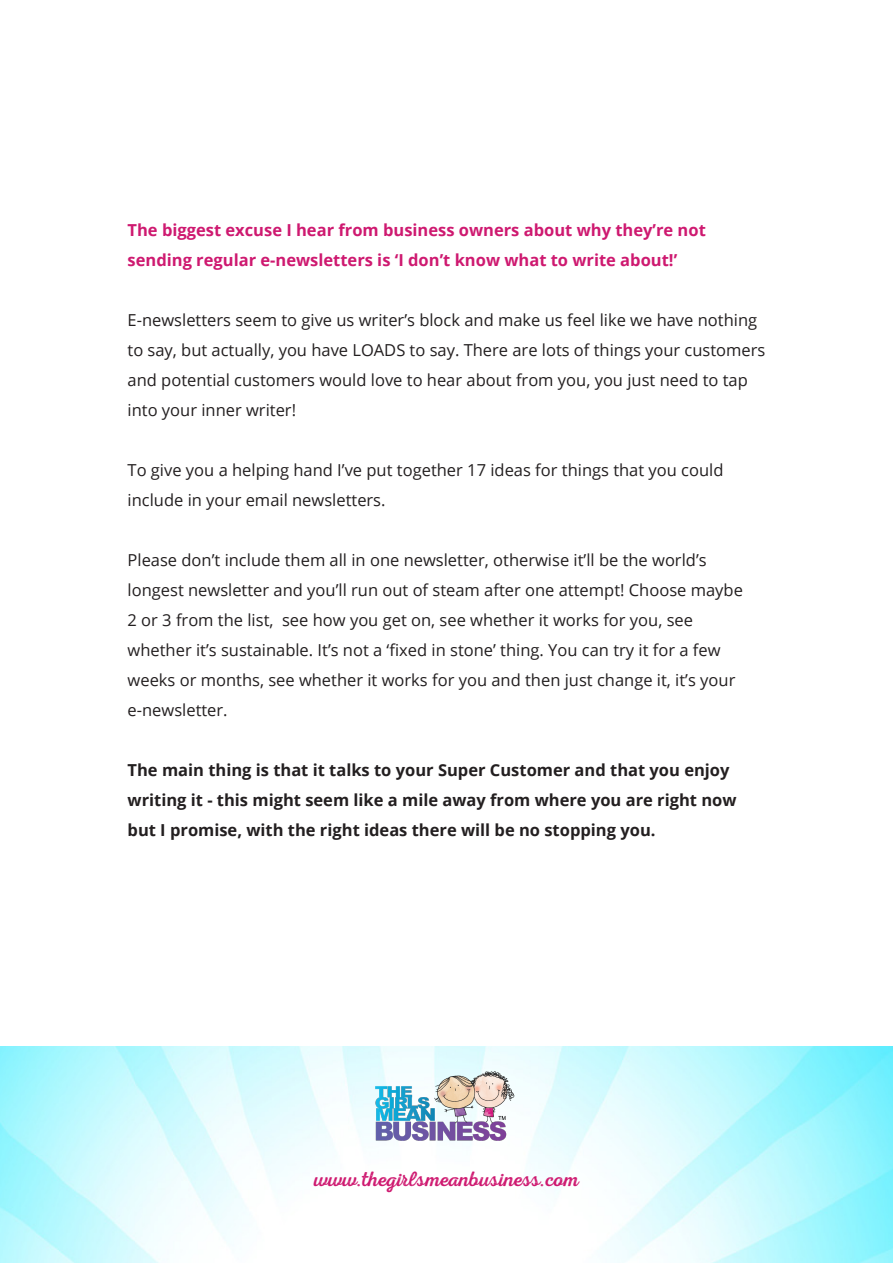
<style>
.page{position:relative;width:893px;height:1263px;background:#fff}
.page>*{position:absolute;margin:0;border:0;box-sizing:border-box;transform-origin:0 0}
.t1{font:21px "Nexa Rust Script R 01";color:#ce1970}
.t2{font:16.5px/30px "Open Sans";color:#231f20}
.t3{font:700 16.5px/30px "Open Sans";color:#231f20}
.t4{font:700 16.5px/30px "Open Sans";color:#ce1970}
</style>
<div class="page">
<img style="left:0;top:1046px;width:893px;height:217px">
<img style="left:375px;top:1067px;width:143px;height:74px">
<p class="t4" style="left:128px;top:214px;width:580px">The biggest excuse I hear from business owners about why they’re not sending regular e-newsletters is ‘I don’t know what to write about!’</p>
<p class="t2" style="left:128px;top:304px;width:639px">E-newsletters seem to give us writer’s block and make us feel like we have nothing to say, but actually, you have LOADS to say. There are lots of things your customers and potential customers would love to hear about from you, you just need to tap into your inner writer!</p>
<p class="t2" style="left:128px;top:454px;width:597px">To give you a helping hand I’ve put together 17 ideas for things that you could include in your email newsletters.</p>
<p class="t2" style="left:128px;top:544px;width:617px">Please don’t include them all in one newsletter, otherwise it’ll be the world’s longest newsletter and you’ll run out of steam after one attempt! Choose maybe 2 or 3 from the list, see how you get on, see whether it works for you, see whether it’s sustainable. It’s not a ‘fixed in stone’ thing. You can try it for a few weeks or months, see whether it works for you and then just change it, it’s your e-newsletter.</p>
<p class="t3" style="left:128px;top:754px;width:610px">The main thing is that it talks to your Super Customer and that you enjoy writing it - this might seem like a mile away from where you are right now but I promise, with the right ideas there will be no stopping you.</p>
<p class="t1" style="left:314px;top:1167px;width:266px">www.thegirlsmeanbusiness.com</p>
</div>
